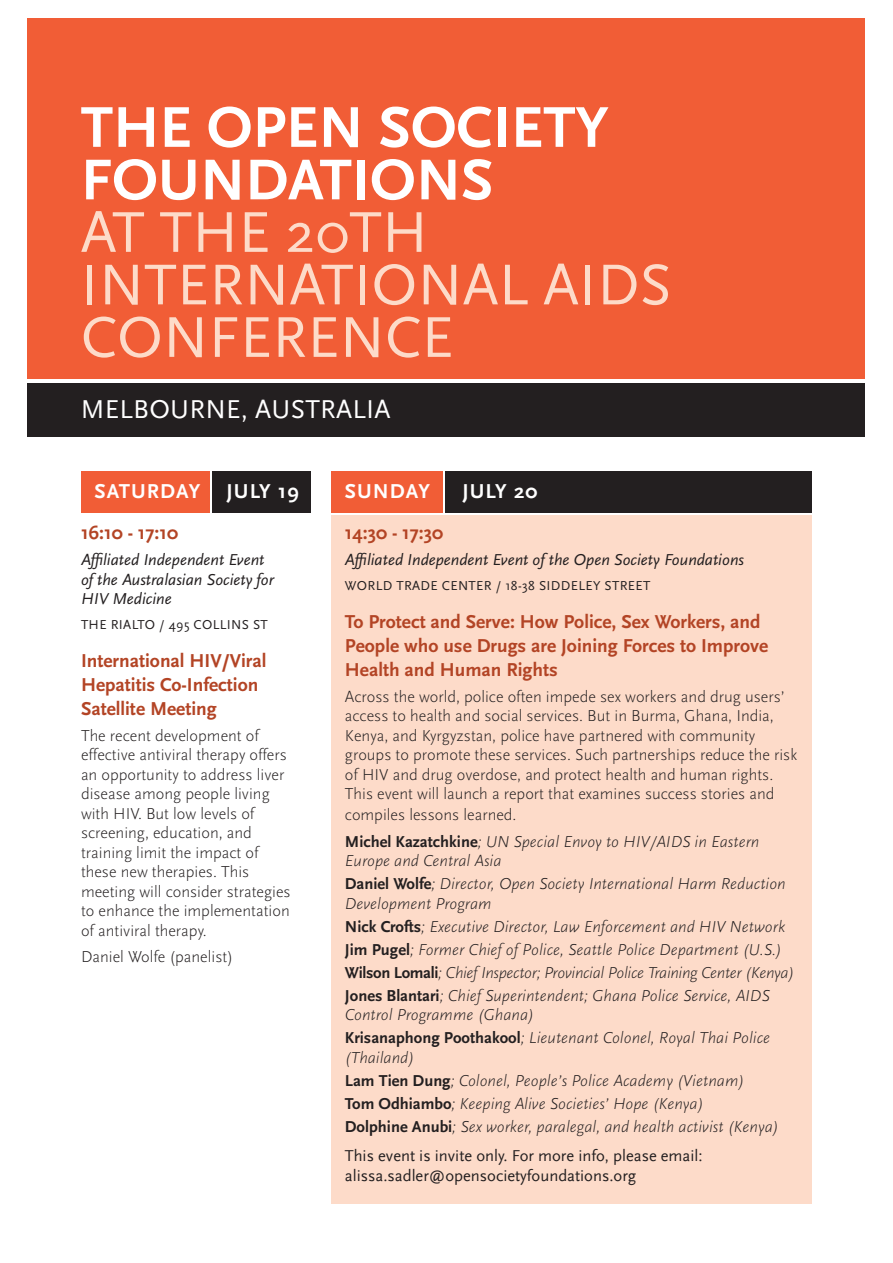
<style>
.page{position:relative;width:893px;height:1263px;background:#fff}
.page>*{position:absolute;margin:0;border:0;box-sizing:border-box;transform-origin:0 0}
.t1{font:60px/52.5px "Scala Sans";color:#fddbc9}
.t2{font:27px "Scala Sans";letter-spacing:.01em;color:#fff}
._1_DATE{font:700 21px "Scala Sans";letter-spacing:.05em;color:#fff}
._5_Title_of_program{font:700 19.5px/24px "Scala Sans";color:#b34425}
._2_Time{font:700 19.5px "Scala Sans";color:#b34425}
._6_Description{font:300 16.5px/19.5px "Scala Sans";color:#231f20}
._7_Speaker{font:italic 300 16.5px/19.5px "Scala Sans";color:#231f20}
._3_Affiliation{font:italic 16.5px/19.5px "Scala Sans";color:#231f20}
._3_Affiliation-2{font:16.5px/19.5px "Scala Sans";color:#231f20}
._7_Speaker-2{font:italic 300 16.5px "Scala Sans";letter-spacing:-.02em;color:#231f20}
._7_Speaker-3{font:300 16.5px "Scala Sans";color:#231f20}
._4_Location{font:13.5px "Scala Sans";letter-spacing:.025em;color:#231f20}
.s1{font-weight:700;color:#fff}
.s2{font-weight:700;font-style:normal}
</style>
<div class="page">
<div style="left:27px;top:18px;width:837px;height:361px;background:#f15d36"></div>
<div style="left:27px;top:383px;width:837px;height:53px;background:#231f20"></div>
<div style="left:81px;top:471px;width:129px;height:42px;background:#f15d36"></div>
<div style="left:213px;top:471px;width:98px;height:42px;background:#231f20"></div>
<div style="left:331px;top:471px;width:112px;height:42px;background:#f15d36"></div>
<div style="left:331px;top:516px;width:481px;height:688px;background:#fddbc9"></div>
<div style="left:446px;top:471px;width:366px;height:42px;background:#231f20"></div>
<p class="t1" style="left:81px;top:102px;width:592px"><span class="s1">THE OPEN SOCIETY<br>FOUNDATIONS<br></span>AT THE 20TH<br>INTERNATIONAL AIDS<br>CONFERENCE</p>
<p class="t2" style="left:81px;top:395px;width:311px">MELBOURNE, AUSTRALIA</p>
<p class="_1_DATE" style="left:94px;top:480px;width:107px">SATURDAY</p>
<p class="_1_DATE" style="left:227px;top:480px;width:74px">JULY 19</p>
<p class="_2_Time" style="left:81px;top:522px;width:99px">16:10 - 17:10</p>
<p class="_3_Affiliation" style="left:81px;top:550px;width:194px">Affiliated Independent Event of the Australasian Society for<br>HIV Medicine</p>
<p class="_4_Location" style="left:81px;top:617px;width:188px">THE RIALTO / 495 COLLINS ST</p>
<p class="_5_Title_of_program" style="left:81px;top:649px;width:187px">International HIV/Viral<br>Hepatitis Co-Infection<br>Satellite Meeting</p>
<p class="_6_Description" style="left:81px;top:726px;width:211px">The recent development of effective antiviral therapy offers an opportunity to address liver disease among people living with HIV. But low levels of screening, education, and training limit the impact of these new therapies. This meeting will consider strategies to enhance the implementation of antiviral therapy.</p>
<p class="_7_Speaker-3" style="left:81px;top:948px;width:154px">Daniel Wolfe (panelist)</p>
<p class="_1_DATE" style="left:345px;top:480px;width:87px">SUNDAY</p>
<p class="_1_DATE" style="left:462px;top:480px;width:76px">JULY 20</p>
<p class="_2_Time" style="left:345px;top:522px;width:100px">14:30 - 17:30</p>
<p class="_3_Affiliation" style="left:345px;top:550px;width:401px">Affiliated Independent Event of the Open Society Foundations</p>
<p class="_4_Location" style="left:345px;top:578px;width:307px">WORLD TRADE CENTER / 18-38 SIDDELEY STREET</p>
<p class="_5_Title_of_program" style="left:345px;top:610px;width:425px">To Protect and Serve: How Police, Sex Workers, and<br>People who use Drugs are Joining Forces to Improve<br>Health and Human Rights</p>
<p class="_6_Description" style="left:345px;top:687px;width:454px">Across the world, police often impede sex workers and drug users’ access to health and social services. But in Burma, Ghana, India, Kenya, and Kyrgyzstan, police have partnered with community groups to promote these services. Such partnerships reduce the risk of HIV and drug overdose, and protect health and human rights.<br>This event will launch a report that examines success stories and</p>
<p class="_6_Description" style="left:345px;top:805px;width:173px">compiles lessons learned.</p>
<p class="_7_Speaker" style="left:345px;top:832px;width:416px"><span class="s2">Michel Kazatchkine</span>; UN Special Envoy to HIV/AIDS in Eastern<br>Europe and Central Asia</p>
<p class="_7_Speaker" style="left:345px;top:874px;width:442px"><span class="s2">Daniel Wolfe</span>; Director, Open Society International Harm Reduction<br>Development Program</p>
<p class="_7_Speaker" style="left:345px;top:917px;width:442px"><span class="s2">Nick Crofts</span>; Executive Director, Law Enforcement and HIV Network</p>
<p class="_7_Speaker" style="left:345px;top:940px;width:438px"><span class="s2">Jim Pugel</span>; Former Chief of Police, Seattle Police Department (U.S.)</p>
<p class="_7_Speaker-2" style="left:345px;top:963px;width:451px"><span class="s2">Wilson Lomali</span>; Chief Inspector; Provincial Police Training Center (Kenya)</p>
<p class="_7_Speaker" style="left:345px;top:986px;width:426px"><span class="s2">Jones Blantari</span>; Chief Superintendent; Ghana Police Service, AIDS<br>Control Programme (Ghana)</p>
<p class="_7_Speaker" style="left:345px;top:1028px;width:427px"><span class="s2">Krisanaphong Poothakool</span>; Lieutenant Colonel, Royal Thai Police (Thailand)</p>
<p class="_7_Speaker" style="left:345px;top:1071px;width:401px"><span class="s2">Lam Tien Dung</span>; Colonel, People’s Police Academy (Vietnam)</p>
<p class="_7_Speaker" style="left:345px;top:1094px;width:360px"><span class="s2">Tom Odhiambo</span>; Keeping Alive Societies’ Hope (Kenya)</p>
<p class="_7_Speaker" style="left:345px;top:1117px;width:435px"><span class="s2">Dolphine Anubi</span>; Sex worker, paralegal, and health activist (Kenya)</p>
<p class="_3_Affiliation-2" style="left:345px;top:1147px;width:359px">This event is invite only. For more info, please email: alissa.sadler@opensocietyfoundations.org</p>
</div>
